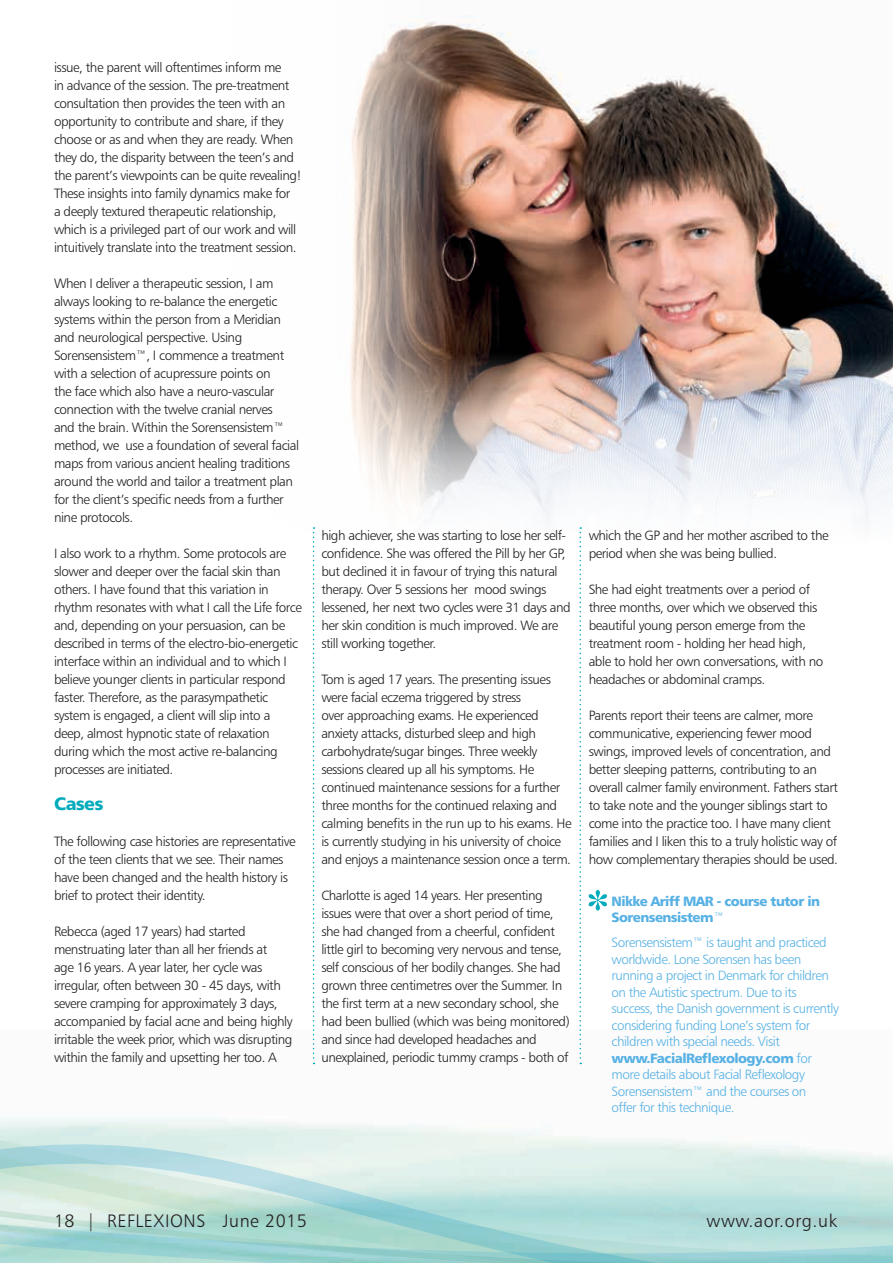
<style>
.page{position:relative;width:893px;height:1263px;background:#fff}
.page>*{position:absolute;margin:0;border:0;box-sizing:border-box;transform-origin:0 0}
.t1{font:18px "Humanist 777 BT Light B";letter-spacing:.03em;color:#231f20}
.t2{font:18px "Humanist 777 BT Black B";letter-spacing:-.035em;color:#00abbb}
.t3{font:13.5px/18px "Humanist 777 BT Light B";letter-spacing:-.035em;color:#231f20}
.t4{font:13.5px/16.5px "Humanist 777 BT Light B";letter-spacing:-.04em;color:#57b1e4}
.t5{font:13.5px/16.5px "Humanist 777 BT Black B";letter-spacing:-.04em;color:#57b1e4}
.s1{font-family:"Humanist 777 BT Light B"}
</style>
<div class="page">
<svg style="left:0;top:1118px;width:593px;height:21px"></svg>
<svg style="left:0;top:1139px;width:893px;height:124px;background:#bee1dd"></svg>
<img style="left:312px;top:16px;width:581px;height:531px">
<svg style="left:313px;top:527px;width:2px;height:537px"></svg>
<svg style="left:579px;top:527px;width:2px;height:537px"></svg>
<svg style="left:892px;top:487px;width:1px;height:60px"></svg>
<svg style="left:589px;top:890px;width:18px;height:21px"></svg>
<p class="t3" style="left:54px;top:58px;width:249px">issue, the parent will oftentimes inform me<br>in advance of the session. The pre-treatment consultation then provides the teen with an opportunity to contribute and share, if they choose or as and when they are ready. When they do, the disparity between the teen’s and the parent’s viewpoints can be quite revealing!<br>These insights into family dynamics make for<br>a deeply textured therapeutic relationship, which is a privileged part of our work and will intuitively translate into the treatment session.</p>
<p class="t3" style="left:54px;top:274px;width:247px">When I deliver a therapeutic session, I am always looking to re-balance the energetic systems within the person from a Meridian and neurological perspective. Using Sorensensistem™, I commence a treatment with a selection of acupressure points on<br>the face which also have a neuro-vascular connection with the twelve cranial nerves<br>and the brain. Within the Sorensensistem™ method, we use a foundation of several facial maps from various ancient healing traditions around the world and tailor a treatment plan for the client’s specific needs from a further nine protocols.</p>
<p class="t3" style="left:54px;top:544px;width:250px">I also work to a rhythm. Some protocols are slower and deeper over the facial skin than others. I have found that this variation in rhythm resonates with what I call the Life force and, depending on your persuasion, can be described in terms of the electro-bio-energetic interface within an individual and to which I believe younger clients in particular respond faster. Therefore, as the parasympathetic system is engaged, a client will slip into a deep, almost hypnotic state of relaxation during which the most active re-balancing processes are initiated.</p>
<h1 class="t2" style="left:54px;top:792px;width:51px">Cases</h1>
<p class="t3" style="left:54px;top:832px;width:243px">The following case histories are representative of the teen clients that we see. Their names have been changed and the health history is brief to protect their identity.</p>
<p class="t3" style="left:54px;top:922px;width:240px">Rebecca (aged 17 years) had started menstruating later than all her friends at<br>age 16 years. A year later, her cycle was irregular, often between 30 - 45 days, with severe cramping for approximately 3 days, accompanied by facial acne and being highly irritable the week prior, which was disrupting within the family and upsetting her too. A</p>
<p class="t3" style="left:321px;top:526px;width:251px">high achiever, she was starting to lose her self&shy;confidence. She was offered the Pill by her GP, but declined it in favour of trying this natural therapy. Over 5 sessions her mood swings lessened, her next two cycles were 31 days and her skin condition is much improved. We are still working together.</p>
<p class="t3" style="left:321px;top:670px;width:252px">Tom is aged 17 years. The presenting issues were facial eczema triggered by stress<br>over approaching exams. He experienced anxiety attacks, disturbed sleep and high carbohydrate/sugar binges. Three weekly sessions cleared up all his symptoms. He continued maintenance sessions for a further three months for the continued relaxing and calming benefits in the run up to his exams. He is currently studying in his university of choice and enjoys a maintenance session once a term.</p>
<p class="t3" style="left:321px;top:886px;width:250px">Charlotte is aged 14 years. Her presenting issues were that over a short period of time, she had changed from a cheerful, confident little girl to becoming very nervous and tense, self conscious of her bodily changes. She had grown three centimetres over the Summer. In the first term at a new secondary school, she had been bullied (which was being monitored) and since had developed headaches and unexplained, periodic tummy cramps - both of</p>
<p class="t3" style="left:589px;top:526px;width:241px">which the GP and her mother ascribed to the period when she was being bullied.</p>
<p class="t3" style="left:589px;top:580px;width:236px">She had eight treatments over a period of three months, over which we observed this beautiful young person emerge from the treatment room - holding her head high, able to hold her own conversations, with no headaches or abdominal cramps.</p>
<p class="t3" style="left:589px;top:706px;width:251px">Parents report their teens are calmer, more communicative, experiencing fewer mood swings, improved levels of concentration, and better sleeping patterns, contributing to an overall calmer family environment. Fathers start to take note and the younger siblings start to come into the practice too. I have many client families and I liken this to a truly holistic way of how complementary therapies should be used.</p>
<p class="t5" style="left:612px;top:892px;width:210px">Nikke Ariff MAR - course tutor in<br>Sorensensistem<span class="s1">™</span></p>
<p class="t4" style="left:612px;top:934px;width:229px">Sorensensistem™ is taught and practiced worldwide. Lone Sorensen has been running a project in Denmark for children on the Autistic spectrum. Due to its success, the Danish government is currently considering funding Lone’s system for children with special needs. Visit</p>
<p class="t5" style="left:612px;top:1049px;width:202px">www.FacialReflexology.com <span class="s1">for</span></p>
<p class="t4" style="left:612px;top:1066px;width:196px">more details about Facial Reflexology<br>Sorensensistem™ and the courses on offer for this technique.</p>
<h1 class="t1" style="left:54px;top:1209px;width:255px">18 | REFLEXIONS June 2015</h1>
<h1 class="t1" style="left:707px;top:1209px;width:132px">www.aor.org.uk</h1>
</div>
